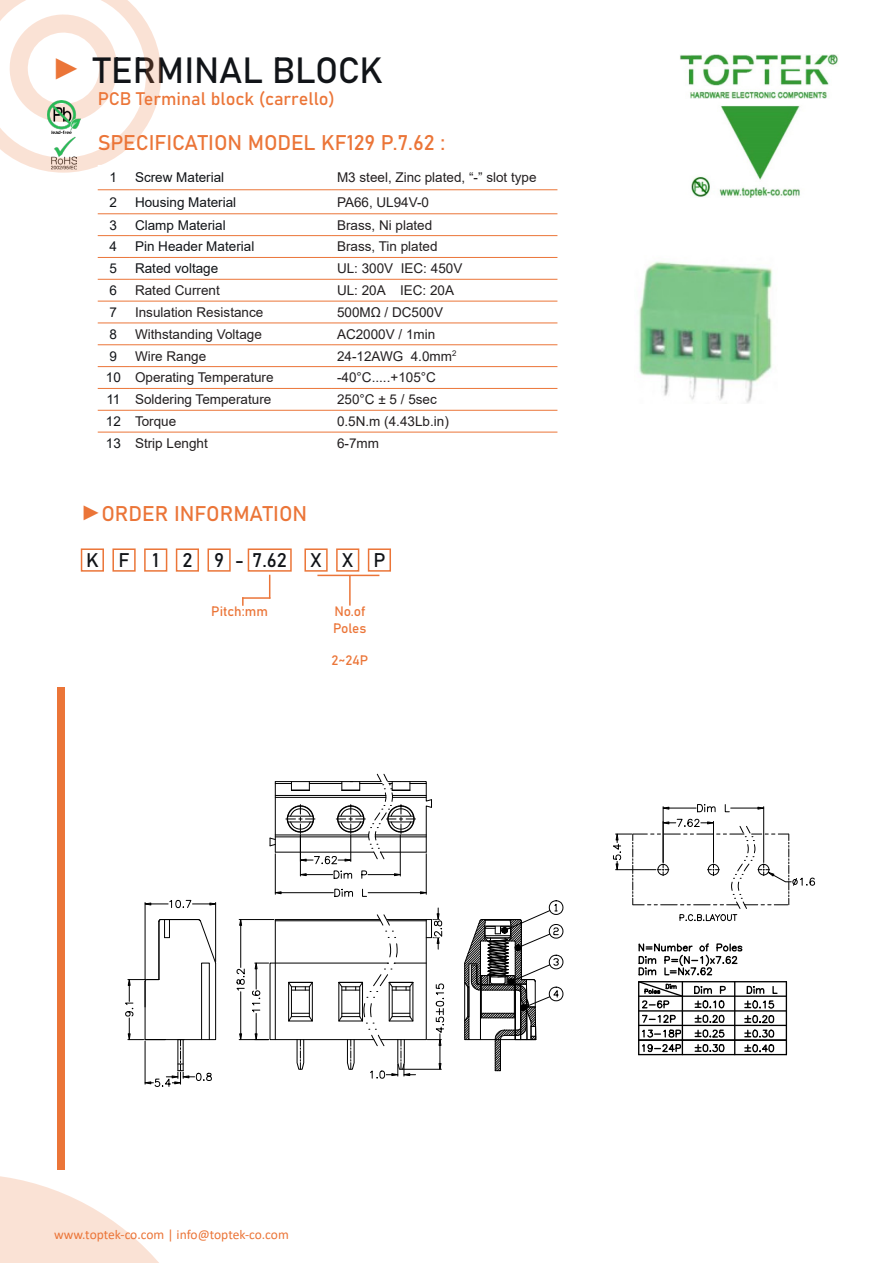
<style>
.page{position:relative;width:893px;height:1263px;background:#fff}
.page>*{position:absolute;margin:0;border:0;box-sizing:border-box;transform-origin:0 0}
.t1{font:36px "Bahnschrift 400 100";color:#111418}
.t2{font:21px "Bahnschrift 400 100";color:#eb7538}
.t3{font:19.5px "Bahnschrift 400 100";color:#111418}
.t4{font:18px "Bahnschrift 400 100";color:#eb7538}
.t5{font:13.5px "Arial";color:#231f20}
.t6{font:13.5px "Arial";color:#111418}
.t7{font:13.5px "Calibri";letter-spacing:-.005em;color:#eb7538}
.t8{font:13.5px "Bahnschrift 400 100";color:#eb7538}
.s1{font-family:"Arial";font-size:30px;color:#eb7538}
.s2{font-family:"Arial"}
</style>
<div class="page">
<svg style="left:0;top:1176px;width:159px;height:87px"></svg>
<svg style="left:0;top:0;width:161px;height:173px"></svg>
<img style="left:680px;top:54px;width:158px;height:144px">
<img style="left:639px;top:261px;width:134px;height:142px">
<svg style="left:98px;top:190px;width:459px;height:242px"></svg>
<svg style="left:98px;top:215px;width:233px;height:20px"></svg>
<hr style="left:98px;top:189px;width:31px;height:1px;background:#eb7538">
<hr style="left:129px;top:189px;width:202px;height:1px;background:#eb7538">
<hr style="left:331px;top:189px;width:226px;height:1px;background:#eb7538">
<hr style="left:98px;top:214px;width:31px;height:1px;background:#eb7538">
<hr style="left:129px;top:214px;width:202px;height:1px;background:#eb7538">
<hr style="left:331px;top:214px;width:226px;height:1px;background:#eb7538">
<hr style="left:98px;top:235px;width:31px;height:1px;background:#eb7538">
<hr style="left:129px;top:235px;width:202px;height:1px;background:#eb7538">
<hr style="left:331px;top:235px;width:226px;height:1px;background:#eb7538">
<hr style="left:98px;top:257px;width:31px;height:1px;background:#eb7538">
<hr style="left:129px;top:257px;width:202px;height:1px;background:#eb7538">
<hr style="left:331px;top:257px;width:226px;height:1px;background:#eb7538">
<hr style="left:98px;top:279px;width:31px;height:1px;background:#eb7538">
<hr style="left:129px;top:279px;width:202px;height:1px;background:#eb7538">
<hr style="left:331px;top:279px;width:226px;height:1px;background:#eb7538">
<hr style="left:98px;top:301px;width:31px;height:1px;background:#eb7538">
<hr style="left:129px;top:301px;width:202px;height:1px;background:#eb7538">
<hr style="left:331px;top:301px;width:226px;height:1px;background:#eb7538">
<hr style="left:98px;top:323px;width:31px;height:1px;background:#eb7538">
<hr style="left:129px;top:323px;width:202px;height:1px;background:#eb7538">
<hr style="left:331px;top:323px;width:226px;height:1px;background:#eb7538">
<hr style="left:98px;top:344px;width:31px;height:1px;background:#eb7538">
<hr style="left:129px;top:344px;width:202px;height:1px;background:#eb7538">
<hr style="left:331px;top:344px;width:226px;height:1px;background:#eb7538">
<hr style="left:98px;top:366px;width:31px;height:1px;background:#eb7538">
<hr style="left:129px;top:366px;width:202px;height:1px;background:#eb7538">
<hr style="left:331px;top:366px;width:226px;height:1px;background:#eb7538">
<hr style="left:98px;top:388px;width:31px;height:1px;background:#eb7538">
<hr style="left:129px;top:388px;width:202px;height:1px;background:#eb7538">
<hr style="left:331px;top:388px;width:226px;height:1px;background:#eb7538">
<hr style="left:98px;top:410px;width:31px;height:1px;background:#eb7538">
<hr style="left:129px;top:410px;width:202px;height:1px;background:#eb7538">
<hr style="left:331px;top:410px;width:226px;height:1px;background:#eb7538">
<hr style="left:98px;top:432px;width:31px;height:1px;background:#eb7538">
<hr style="left:129px;top:432px;width:202px;height:1px;background:#eb7538">
<hr style="left:331px;top:432px;width:226px;height:1px;background:#eb7538">
<div style="left:81px;top:548px;width:23px;height:24px;border:2px solid #eb7538"></div>
<div style="left:112px;top:548px;width:24px;height:24px;border:2px solid #eb7538"></div>
<div style="left:144px;top:548px;width:23px;height:24px;border:2px solid #eb7538"></div>
<div style="left:176px;top:548px;width:23px;height:24px;border:2px solid #eb7538"></div>
<div style="left:207px;top:548px;width:24px;height:24px;border:2px solid #eb7538"></div>
<div style="left:248px;top:548px;width:44px;height:24px;border:2px solid #eb7538"></div>
<hr style="left:349px;top:575px;width:2px;height:31px;background:#eb7538">
<hr style="left:317px;top:575px;width:62px;height:1px;background:#eb7538">
<div style="left:304px;top:548px;width:24px;height:24px;border:2px solid #eb7538"></div>
<div style="left:336px;top:548px;width:23px;height:24px;border:2px solid #eb7538"></div>
<div style="left:368px;top:548px;width:23px;height:24px;border:2px solid #eb7538"></div>
<svg style="left:269px;top:575px;width:1px;height:22px"></svg>
<hr style="left:242px;top:597px;width:28px;height:2px;background:#eb7538">
<svg style="left:242px;top:597px;width:2px;height:9px"></svg>
<div style="left:57px;top:687px;width:7px;height:482px;background:#eb7538"></div>
<hr style="left:394px;top:962px;width:32px;height:1px;background:#000">
<hr style="left:381px;top:1039px;width:45px;height:1px;background:#000">
<hr style="left:388px;top:920px;width:38px;height:1px;background:#000">
<hr style="left:387px;top:919px;width:44px;height:1px;background:#000">
<hr style="left:275px;top:854px;width:1px;height:40px;background:#000">
<hr style="left:426px;top:854px;width:1px;height:40px;background:#000">
<hr style="left:281px;top:892px;width:52px;height:1px;background:#000">
<hr style="left:368px;top:892px;width:52px;height:1px;background:#000">
<svg style="left:274px;top:891px;width:8px;height:4px"></svg>
<svg style="left:419px;top:891px;width:8px;height:4px"></svg>
<svg style="left:334px;top:888px;width:19px;height:9px"></svg>
<svg style="left:362px;top:888px;width:6px;height:9px"></svg>
<hr style="left:426px;top:919px;width:1px;height:120px;background:#000">
<hr style="left:403px;top:1069px;width:38px;height:1px;background:#000">
<svg style="left:427px;top:983px;width:18px;height:87px"></svg>
<hr style="left:145px;top:902px;width:1px;height:78px;background:#000">
<hr style="left:215px;top:902px;width:1px;height:60px;background:#000">
<svg style="left:144px;top:899px;width:73px;height:11px"></svg>
<svg style="left:425px;top:908px;width:18px;height:41px"></svg>
<svg style="left:125px;top:918px;width:92px;height:169px"></svg>
<svg style="left:269px;top:773px;width:163px;height:106px"></svg>
<svg style="left:236px;top:914px;width:180px;height:165px"></svg>
<svg style="left:464px;top:900px;width:100px;height:172px"></svg>
<svg style="left:638px;top:943px;width:150px;height:113px"></svg>
<svg style="left:613px;top:804px;width:202px;height:118px"></svg>
<div style="left:541px;top:1030px;width:51px;height:67px;background:#fff"></div>
<h1 class="t1" style="left:52px;top:43px;width:332px"><span class="s1">►</span> TERMINAL BLOCK</h1>
<p class="t4" style="left:98px;top:85px;width:239px">PCB Terminal block (carrello)</p>
<p class="t2" style="left:98px;top:126px;width:349px">SPECIFICATION MODEL KF129 P.7.62 :</p>
<p class="t6" style="left:110px;top:168px;width:9px">1</p>
<p class="t6" style="left:135px;top:168px;width:91px">Screw Material</p>
<p class="t5" style="left:337px;top:168px;width:201px">M3 steel, Zinc plated, “-” slot type</p>
<p class="t6" style="left:110px;top:193px;width:9px">2</p>
<p class="t6" style="left:135px;top:193px;width:103px">Housing Material</p>
<p class="t5" style="left:337px;top:193px;width:94px">PA66, UL94V-0</p>
<p class="t6" style="left:110px;top:216px;width:9px">3</p>
<p class="t6" style="left:135px;top:216px;width:92px">Clamp Material</p>
<p class="t5" style="left:337px;top:216px;width:97px">Brass, Ni plated</p>
<p class="t6" style="left:110px;top:237px;width:9px">4</p>
<p class="t6" style="left:135px;top:237px;width:121px">Pin Header Material</p>
<p class="t5" style="left:337px;top:237px;width:102px">Brass, Tin plated</p>
<p class="t6" style="left:110px;top:259px;width:9px">5</p>
<p class="t6" style="left:135px;top:259px;width:85px">Rated voltage</p>
<p class="t5" style="left:337px;top:259px;width:127px">UL: 300V IEC: 450V</p>
<p class="t6" style="left:110px;top:281px;width:9px">6</p>
<p class="t5" style="left:135px;top:281px;width:86px">Rated Current</p>
<p class="t5" style="left:337px;top:281px;width:119px">UL: 20A IEC: 20A</p>
<p class="t6" style="left:110px;top:303px;width:9px">7</p>
<p class="t5" style="left:135px;top:303px;width:130px">Insulation Resistance</p>
<p class="t5" style="left:337px;top:303px;width:108px">500MΩ / DC500V</p>
<p class="t6" style="left:110px;top:325px;width:9px">8</p>
<p class="t5" style="left:135px;top:325px;width:128px">Withstanding Voltage</p>
<p class="t5" style="left:337px;top:325px;width:100px">AC2000V / 1min</p>
<p class="t6" style="left:110px;top:347px;width:9px">9</p>
<p class="t5" style="left:135px;top:347px;width:73px">Wire Range</p>
<p class="t5" style="left:337px;top:347px;width:121px">24-12AWG 4.0mm<sup>2</sup></p>
<p class="t6" style="left:106px;top:368px;width:17px">10</p>
<p class="t5" style="left:135px;top:368px;width:140px">Operating Temperature</p>
<p class="t5" style="left:337px;top:368px;width:100px">-40°C.....+105°C</p>
<p class="t6" style="left:106px;top:390px;width:16px">11</p>
<p class="t5" style="left:135px;top:390px;width:138px">Soldering Temperature</p>
<p class="t5" style="left:337px;top:390px;width:101px">250°C ± 5 / 5sec</p>
<p class="t6" style="left:106px;top:412px;width:17px">12</p>
<p class="t5" style="left:135px;top:412px;width:43px">Torque</p>
<p class="t5" style="left:337px;top:412px;width:113px">0.5N.m (4.43Lb.in)</p>
<p class="t6" style="left:106px;top:434px;width:17px">13</p>
<p class="t5" style="left:135px;top:434px;width:74px">Strip Lenght</p>
<p class="t5" style="left:337px;top:434px;width:43px">6-7mm</p>
<h2 class="t2" style="left:81px;top:497px;width:228px"><span class="s2">►</span>ORDER INFORMATION</h2>
<p class="t3" style="left:86px;top:545px;width:14px">K</p>
<p class="t3" style="left:119px;top:545px;width:12px">F</p>
<p class="t3" style="left:152px;top:545px;width:8px">1</p>
<p class="t3" style="left:182px;top:545px;width:12px">2</p>
<p class="t3" style="left:214px;top:545px;width:12px">9</p>
<p class="t3" style="left:235px;top:545px;width:53px">- 7.62</p>
<p class="t8" style="left:211px;top:601px;width:58px">Pitch:mm</p>
<p class="t3" style="left:311px;top:545px;width:13px">X</p>
<p class="t3" style="left:342px;top:545px;width:13px">X</p>
<p class="t3" style="left:373px;top:545px;width:14px">P</p>
<p class="t8" style="left:334px;top:601px;width:32px">No.of</p>
<p class="t8" style="left:333px;top:618px;width:35px">Poles</p>
<p class="t8" style="left:332px;top:650px;width:38px">2~24P</p>
<p class="t7" style="left:54px;top:1225px;width:236px">www.toptek-co.com | info@toptek‐co.com</p>
</div>
